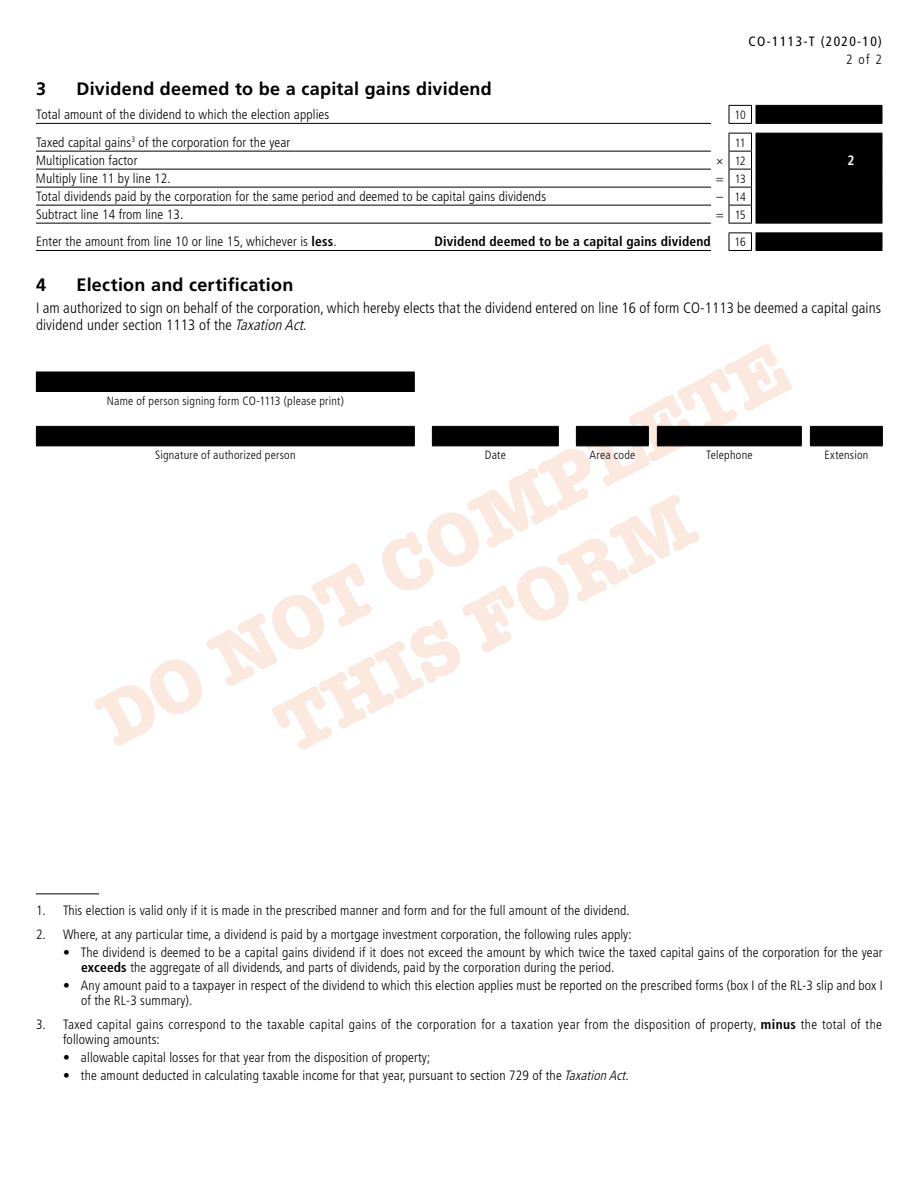
<style>
.page{position:relative;width:918px;height:1188px;background:#fff}
.page>*{position:absolute;margin:0;border:0;box-sizing:border-box;transform-origin:0 0}
.t1{font:700 75px/90px "American Typewriter";color:#fbe8de;text-align:center}
.t2{font:700 18px "Frutiger LT Pro";letter-spacing:.015em;color:#000}
.t3{font:300 condensed 15px/17.2px "Frutiger LT Pro";letter-spacing:.005em;color:#000}
.t4{font:300 condensed 13.5px/15px "Frutiger LT Pro";letter-spacing:.01em;color:#000}
.t5{font:700 condensed 13.5px "Frutiger LT Pro";letter-spacing:.01em;color:#000}
.t6{font:condensed 13.5px "Frutiger LT Pro";letter-spacing:.1em;color:#000}
.t7{font:700 condensed 13.5px "Frutiger LT Pro";color:#fff}
.t8{font:300 condensed 12px "Frutiger LT Pro";letter-spacing:.02em;color:#000}
.s1{font-family:"Univers LT Std";font-size:13.5px}
.s2{font-size:13.5px}
.s3{font-weight:700}
.s4{font-style:italic}
</style>
<div class="page">
<hr style="left:36px;top:123px;width:675px;height:1px;background:#000">
<svg style="left:729px;top:105px;width:154px;height:19px;background:#282828"></svg>
<hr style="left:36px;top:151px;width:675px;height:1px;background:#000">
<hr style="left:36px;top:169px;width:675px;height:1px;background:#000">
<hr style="left:36px;top:187px;width:675px;height:1px;background:#000">
<hr style="left:36px;top:205px;width:675px;height:1px;background:#000">
<hr style="left:36px;top:223px;width:675px;height:1px;background:#000">
<svg style="left:729px;top:133px;width:154px;height:91px;background:#282828"></svg>
<hr style="left:36px;top:250px;width:675px;height:1px;background:#000">
<svg style="left:729px;top:232px;width:154px;height:19px;background:#2a2a2a"></svg>
<div style="left:36px;top:372px;width:378px;height:20px;background:#000"></div>
<svg style="left:414px;top:372px;width:1px;height:19px"></svg>
<hr style="left:36px;top:391px;width:379px;height:1px;background:#000">
<hr style="left:36px;top:446px;width:379px;height:1px;background:#000">
<hr style="left:432px;top:446px;width:127px;height:1px;background:#000">
<hr style="left:576px;top:446px;width:73px;height:1px;background:#000">
<hr style="left:657px;top:446px;width:145px;height:1px;background:#000">
<svg style="left:36px;top:426px;width:847px;height:20px;background:#101010"></svg>
<hr style="left:810px;top:446px;width:73px;height:1px;background:#000">
<hr style="left:36px;top:893px;width:63px;height:1px;background:#000">
<p class="t6" style="left:749px;top:34px;width:135px">CO-1113-T (2020-10)</p>
<p class="t4" style="left:846px;top:52px;width:37px">2 of 2</p>
<h2 class="t2" style="left:36px;top:78px;width:12px">3</h2>
<h2 class="t2" style="left:76px;top:78px;width:417px">Dividend deemed to be a capital gains dividend</h2>
<p class="t4" style="left:36px;top:107px;width:295px">Total amount of the dividend to which the election applies</p>
<p class="t8" style="left:735px;top:108px;width:13px">10</p>
<p class="t4" style="left:36px;top:135px;width:256px">Taxed capital gains<sup>3</sup> of the corporation for the year</p>
<p class="t8" style="left:735px;top:136px;width:12px">11</p>
<p class="t4" style="left:36px;top:153px;width:103px">Multiplication factor</p>
<p class="t8" style="left:717px;top:154px;width:30px"><span class="s1">×</span> 12</p>
<p class="t7" style="left:848px;top:152px;width:9px">2</p>
<p class="t4" style="left:36px;top:171px;width:136px">Multiply line 11 by line 12.</p>
<p class="t8" style="left:716px;top:172px;width:32px"><span class="s2">=</span> 13</p>
<p class="t4" style="left:36px;top:189px;width:512px">Total dividends paid by the corporation for the same period and deemed to be capital gains dividends</p>
<p class="t8" style="left:716px;top:190px;width:31px"><span class="s2">–</span> 14</p>
<p class="t4" style="left:36px;top:207px;width:149px">Subtract line 14 from line 13.</p>
<p class="t8" style="left:716px;top:208px;width:31px"><span class="s2">=</span> 15</p>
<p class="t4" style="left:36px;top:234px;width:302px">Enter the amount from line 10 or line 15, whichever is <span class="s3">less</span>.</p>
<p class="t5" style="left:435px;top:233px;width:278px">Dividend deemed to be a capital gains dividend</p>
<p class="t8" style="left:735px;top:235px;width:13px">16</p>
<h2 class="t2" style="left:36px;top:274px;width:12px">4</h2>
<h2 class="t2" style="left:76px;top:274px;width:218px">Election and certification</h2>
<p class="t3" style="left:36px;top:299px;width:847px">I am authorized to sign on behalf of the corporation, which hereby elects that the dividend entered on line 16 of form CO-1113 be deemed a capital gains dividend under section 1113 of the <span class="s4">TaxationAct</span>.</p>
<h1 class="t1" style="left:83px;top:686px;width:771px;rotate:-28deg">DO NOT COMPLETE<br>THIS FORM</h1>
<p class="t8" style="left:107px;top:394px;width:239px">Name of person signing form CO-1113 (please print)</p>
<p class="t8" style="left:155px;top:448px;width:142px">Signature of authorized person</p>
<p class="t8" style="left:485px;top:448px;width:23px">Date</p>
<p class="t8" style="left:589px;top:448px;width:47px">Area code</p>
<p class="t8" style="left:706px;top:448px;width:48px">Telephone</p>
<p class="t8" style="left:824px;top:448px;width:46px">Extension</p>
<p class="t4" style="left:36px;top:903px;width:595px">1. This election is valid only if it is made in the prescribed manner and form and for the full amount of the dividend.</p>
<p class="t4" style="left:36px;top:927px;width:597px">2. Where, at any particular time, a dividend is paid by a mortgage investment corporation, the following rules apply:</p>
<p class="t4" style="left:81px;top:945px;width:803px;text-indent:-18px">• The dividend is deemed to be a capital gains dividend if it does not exceed the amount by which twice the taxed capital gains of the corporation for the year <span class="s3">exceeds</span> the aggregate of all dividends, and parts of dividends, paid by the corporation during the period.</p>
<p class="t4" style="left:81px;top:978px;width:803px;text-indent:-18px">• Any amount paid to a taxpayer in respect of the dividend to which this election applies must be reported on the prescribed forms (box I of the RL-3 slip and box I of the RL-3 summary).</p>
<p class="t4" style="left:63px;top:1017px;width:821px;text-indent:-27px">3. Taxed capital gains correspond to the taxable capital gains of the corporation for a taxation year from the disposition of property, <span class="s3">minus</span> the total of the following amounts:</p>
<p class="t4" style="left:63px;top:1050px;width:369px">• allowable capital losses for that year from the disposition of property;</p>
<p class="t4" style="left:63px;top:1068px;width:567px">• the amount deducted in calculating taxable income for that year, pursuant to section 729 of the <span class="s4">TaxationAct</span>.</p>
</div>
